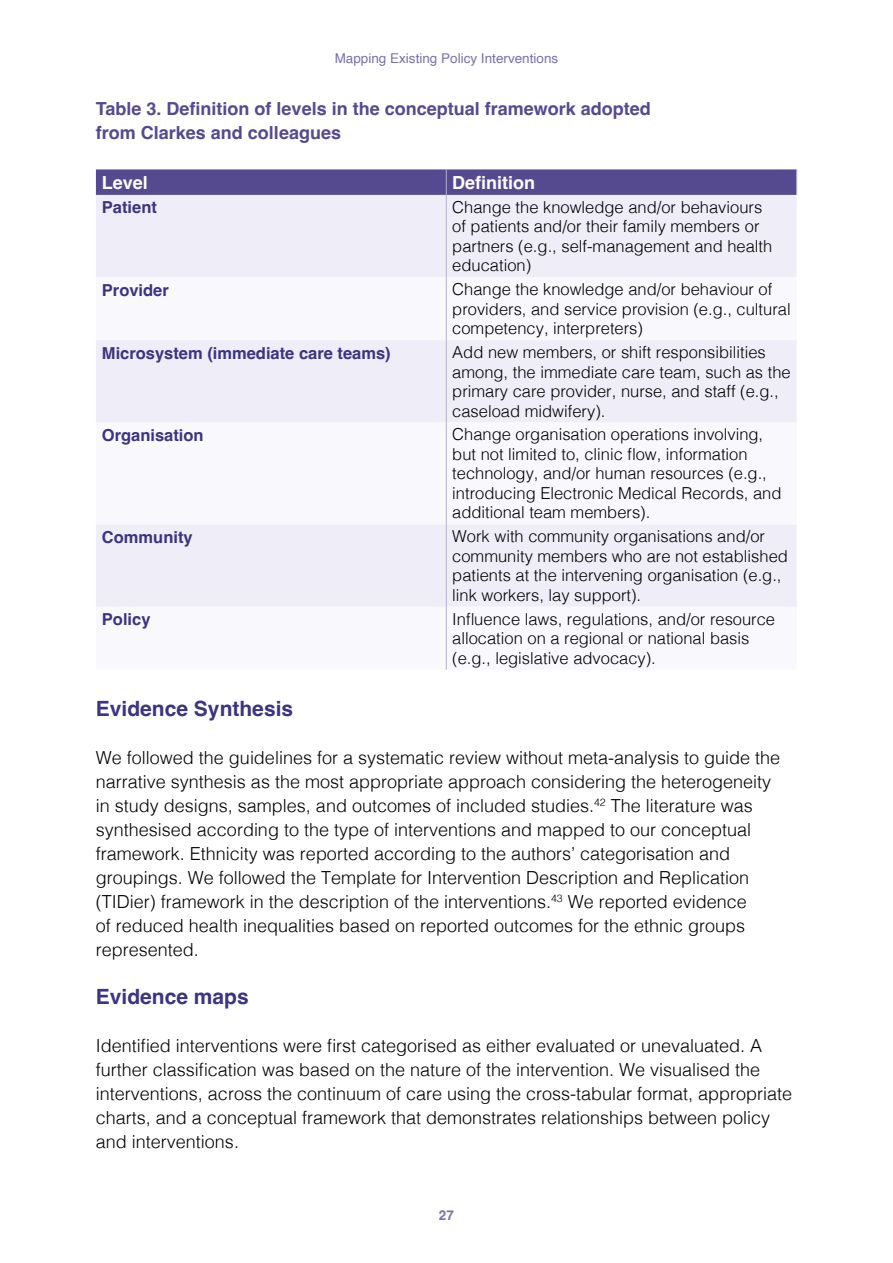
<style>
.page{position:relative;width:893px;height:1263px;background:#fff}
.page>*{position:absolute;margin:0;border:0;box-sizing:border-box;transform-origin:0 0}
.t1{font:700 21px "Helvetica";color:#3c3482}
.t2{font:300 18px/24px "Helvetica";color:#000}
.t3{font:700 18px/24px "Helvetica";color:#554a90}
.t4{font:700 18px "Helvetica";color:#fff}
.t5{font:300 16.5px/19.5px "Helvetica";color:#000}
.t6{font:700 16.5px "Helvetica";color:#3c3482}
.t7{font:13.5px "Helvetica";color:#7c70ab}
.t8{font:700 13.5px "Helvetica";color:#7c70ab}
</style>
<div class="page">
<div style="left:96px;top:195px;width:701px;height:82px;background:#efedf8"></div>
<svg style="left:96px;top:277px;width:701px;height:392px"></svg>
<hr style="left:446px;top:195px;width:1px;height:82px;background:#b6afd3">
<hr style="left:446px;top:277px;width:1px;height:63px;background:#b6afd3">
<hr style="left:446px;top:340px;width:1px;height:82px;background:#b6afd3">
<hr style="left:446px;top:422px;width:1px;height:102px;background:#b6afd3">
<hr style="left:446px;top:524px;width:1px;height:83px;background:#b6afd3">
<hr style="left:446px;top:607px;width:1px;height:62px;background:#b6afd3">
<svg style="left:96px;top:169px;width:701px;height:26px;background:#584d92"></svg>
<p class="t7" style="left:335px;top:48px;width:225px">Mapping Existing Policy Interventions</p>
<p class="t3" style="left:96px;top:99px;width:556px">Table 3. Definition of levels in the conceptual framework adopted from Clarkes and colleagues</p>
<p class="t4" style="left:102px;top:172px;width:48px">Level</p>
<p class="t4" style="left:452px;top:172px;width:84px">Definition</p>
<p class="t6" style="left:102px;top:197px;width:57px">Patient</p>
<p class="t5" style="left:452px;top:196px;width:322px">Change the knowledge and/or behaviours of patients and/or their family members or partners (e.g., self-management and health education)</p>
<p class="t6" style="left:102px;top:280px;width:68px">Provider</p>
<p class="t5" style="left:452px;top:278px;width:340px">Change the knowledge and/or behaviour of providers, and service provision (e.g., cultural competency, interpreters)</p>
<p class="t6" style="left:102px;top:343px;width:290px">Microsystem (immediate care teams)</p>
<p class="t5" style="left:452px;top:341px;width:340px">Add new members, or shift responsibilities among, the immediate care team, such as the primary care provider, nurse, and staff (e.g., caseload midwifery).</p>
<p class="t6" style="left:102px;top:425px;width:103px">Organisation</p>
<p class="t5" style="left:452px;top:424px;width:331px">Change organisation operations involving, but not limited to, clinic flow, information technology, and/or human resources (e.g., introducing Electronic Medical Records, and additional team members).</p>
<p class="t6" style="left:102px;top:527px;width:92px">Community</p>
<p class="t5" style="left:452px;top:525px;width:337px">Work with community organisations and/or community members who are not established patients at the intervening organisation (e.g., link workers, lay support).</p>
<p class="t6" style="left:102px;top:609px;width:50px">Policy</p>
<p class="t5" style="left:452px;top:608px;width:324px">Influence laws, regulations, and/or resource allocation on a regional or national basis (e.g., legislative advocacy).</p>
<p class="t1" style="left:96px;top:695px;width:199px">Evidence Synthesis</p>
<p class="t2" style="left:96px;top:744px;width:686px">We followed the guidelines for a systematic review without meta-analysis to guide the narrative synthesis as the most appropriate approach considering the heterogeneity in study designs, samples, and outcomes of included studies.<sup>42</sup> The literature was synthesised according to the type of interventions and mapped to our conceptual framework. Ethnicity was reported according to the authors’ categorisation and groupings. We followed the Template for Intervention Description and Replication (TIDier) framework in the description of the interventions.<sup>43</sup> We reported evidence<br>of reduced health inequalities based on reported outcomes for the ethnic groups represented.</p>
<p class="t1" style="left:96px;top:983px;width:154px">Evidence maps</p>
<p class="t2" style="left:96px;top:1032px;width:698px">Identified interventions were first categorised as either evaluated or unevaluated. A further classification was based on the nature of the intervention. We visualised the interventions, across the continuum of care using the cross-tabular format, appropriate charts, and a conceptual framework that demonstrates relationships between policy and interventions.</p>
<p class="t8" style="left:439px;top:1206px;width:17px">27</p>
</div>
